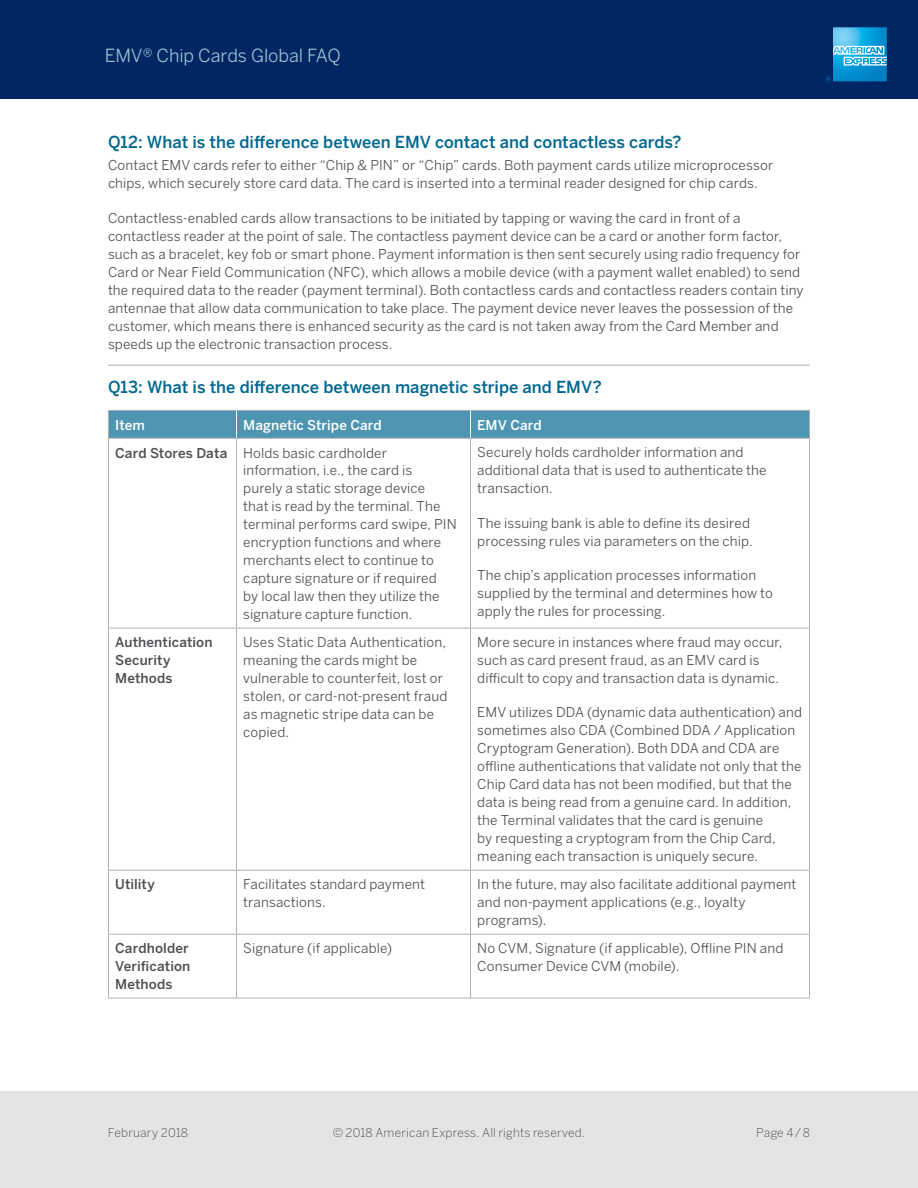
<style>
.page{position:relative;width:918px;height:1188px;background:#fff}
.page>*{position:absolute;margin:0;border:0;box-sizing:border-box;transform-origin:0 0}
.t1{font:18px "Benton Sans";letter-spacing:-.005em;color:#99c3d3}
.t2{font:500 16.5px "Benton Sans";color:#006890}
.t3{font:13.5px/18px "Benton Sans";letter-spacing:.01em;color:#4d4f53}
.t4{font:500 13.5px/18px "Benton Sans";letter-spacing:.01em;color:#4d4f53}
.t5{font:500 13.5px "Benton Sans";letter-spacing:.005em;color:#fff}
.t6{font:300 12px "Benton Sans";letter-spacing:.015em;color:#4d4f53}
.s1{font-weight:500}
</style>
<div class="page">
<div style="left:0;top:0;width:918px;height:99px;background:#002663"></div>
<svg style="left:826px;top:27px;width:61px;height:55px;background:#349cd0"></svg>
<div style="left:0;top:1091px;width:918px;height:97px;background:#e4e4e5"></div>
<hr style="left:108px;top:365px;width:702px;height:1px;background:#afb0b1">
<hr style="left:108px;top:438px;width:129px;height:1px;background:#afb0b1">
<hr style="left:108px;top:439px;width:1px;height:189px;background:#afb0b1">
<hr style="left:237px;top:438px;width:234px;height:1px;background:#afb0b1">
<hr style="left:236px;top:439px;width:1px;height:189px;background:#afb0b1">
<hr style="left:471px;top:438px;width:339px;height:1px;background:#afb0b1">
<hr style="left:470px;top:439px;width:1px;height:189px;background:#afb0b1">
<hr style="left:809px;top:439px;width:1px;height:189px;background:#afb0b1">
<hr style="left:108px;top:628px;width:129px;height:1px;background:#afb0b1">
<hr style="left:108px;top:629px;width:1px;height:241px;background:#afb0b1">
<hr style="left:237px;top:628px;width:234px;height:1px;background:#afb0b1">
<hr style="left:236px;top:629px;width:1px;height:241px;background:#afb0b1">
<hr style="left:471px;top:628px;width:339px;height:1px;background:#afb0b1">
<hr style="left:470px;top:629px;width:1px;height:241px;background:#afb0b1">
<hr style="left:809px;top:629px;width:1px;height:241px;background:#afb0b1">
<hr style="left:108px;top:870px;width:129px;height:1px;background:#afb0b1">
<hr style="left:108px;top:871px;width:1px;height:63px;background:#afb0b1">
<hr style="left:237px;top:870px;width:234px;height:1px;background:#afb0b1">
<hr style="left:236px;top:871px;width:1px;height:63px;background:#afb0b1">
<hr style="left:471px;top:870px;width:339px;height:1px;background:#afb0b1">
<hr style="left:470px;top:871px;width:1px;height:63px;background:#afb0b1">
<hr style="left:809px;top:871px;width:1px;height:63px;background:#afb0b1">
<hr style="left:108px;top:934px;width:129px;height:1px;background:#afb0b1">
<hr style="left:108px;top:935px;width:1px;height:63px;background:#afb0b1">
<hr style="left:237px;top:934px;width:234px;height:1px;background:#afb0b1">
<hr style="left:236px;top:935px;width:1px;height:63px;background:#afb0b1">
<hr style="left:471px;top:934px;width:339px;height:1px;background:#afb0b1">
<hr style="left:470px;top:935px;width:1px;height:63px;background:#afb0b1">
<hr style="left:809px;top:935px;width:1px;height:63px;background:#afb0b1">
<hr style="left:108px;top:998px;width:129px;height:1px;background:#afb0b1">
<hr style="left:237px;top:998px;width:234px;height:1px;background:#afb0b1">
<hr style="left:471px;top:998px;width:339px;height:1px;background:#afb0b1">
<svg style="left:108px;top:410px;width:702px;height:28px;background:#5296b1"></svg>
<h1 class="t1" style="left:105px;top:44px;width:238px">EMV® Chip Cards Global FAQ</h1>
<p class="t2" style="left:108px;top:132px;width:575px">Q12: What is the difference between EMV contact and contactless cards?</p>
<p class="t3" style="left:108px;top:156px;width:667px">Contact EMV cards refer to either “Chip &amp; PIN” or “Chip” cards. Both payment cards utilize microprocessor chips, which securely store card data. The card is inserted into a terminal reader designed for chip cards.</p>
<p class="t3" style="left:108px;top:209px;width:697px">Contactless-enabled cards allow transactions to be initiated by tapping or waving the card in front of a contactless reader at the point of sale. The contactless payment device can be a card or another form factor, such as a bracelet, key fob or smart phone. Payment information is then sent securely using radio frequency for Card or Near Field Communication (NFC), which allows a mobile device (with a payment wallet enabled) to send the required data to the reader (payment terminal). Both contactless cards and contactless readers contain tiny antennae that allow data communication to take place. The payment device never leaves the possession of the customer, which means there is enhanced security as the card is not taken away from the Card Member and speeds up the electronic transaction process.</p>
<p class="t2" style="left:108px;top:377px;width:495px">Q13: What is the difference between magnetic stripe and EMV?</p>
<p class="t5" style="left:115px;top:417px;width:31px">Item</p>
<p class="t5" style="left:243px;top:417px;width:140px">Magnetic Stripe Card</p>
<p class="t5" style="left:477px;top:417px;width:66px">EMV Card</p>
<p class="t3" style="left:243px;top:443px;width:215px;text-indent:-128px"><span class="s1">Card Stores Data</span> Holds basic cardholder information, i.e., the card is<br>purely a static storage device<br>that is read by the terminal. The terminal performs card swipe, PIN encryption functions and where merchants elect to continue to capture signature or if required<br>by local law then they utilize the signature capture function.</p>
<p class="t3" style="left:477px;top:443px;width:291px">Securely holds cardholder information and additional data that is used to authenticate the transaction.</p>
<p class="t3" style="left:477px;top:514px;width:277px">The issuing bank is able to define its desired processing rules via parameters on the chip.</p>
<p class="t3" style="left:477px;top:566px;width:297px">The chip’s application processes information supplied by the terminal and determines how to apply the rules for processing.</p>
<p class="t4" style="left:115px;top:633px;width:99px">Authentication<br>Security<br>Methods</p>
<p class="t3" style="left:243px;top:633px;width:206px">Uses Static Data Authentication, meaning the cards might be vulnerable to counterfeit, lost or stolen, or card-not-present fraud as magnetic stripe data can be copied.</p>
<p class="t3" style="left:477px;top:633px;width:307px">More secure in instances where fraud may occur, such as card present fraud, as an EMV card is difficult to copy and transaction data is dynamic.</p>
<p class="t3" style="left:477px;top:703px;width:326px">EMV utilizes DDA (dynamic data authentication) and sometimes also CDA (Combined DDA / Application Cryptogram Generation). Both DDA and CDA are offline authentications that validate not only that the Chip Card data has not been modified, but that the data is being read from a genuine card. In addition, the Terminal validates that the card is genuine<br>by requesting a cryptogram from the Chip Card, meaning each transaction is uniquely secure.</p>
<p class="t4" style="left:115px;top:875px;width:41px">Utility</p>
<p class="t3" style="left:243px;top:875px;width:183px">Facilitates standard payment transactions.</p>
<p class="t3" style="left:477px;top:875px;width:321px">In the future, may also facilitate additional payment and non-payment applications (e.g., loyalty programs).</p>
<p class="t4" style="left:115px;top:939px;width:77px">Cardholder<br>Verification<br>Methods</p>
<p class="t3" style="left:243px;top:939px;width:150px">Signature (if applicable)</p>
<p class="t3" style="left:477px;top:939px;width:308px">No CVM, Signature (if applicable), Offline PIN and<br>Consumer Device CVM (mobile).</p>
<p class="t6" style="left:108px;top:1125px;width:82px">February 2018</p>
<p class="t6" style="left:333px;top:1125px;width:254px">© 2018 American Express. All rights reserved.</p>
<p class="t6" style="left:756px;top:1125px;width:55px">Page 4/8</p>
</div>
